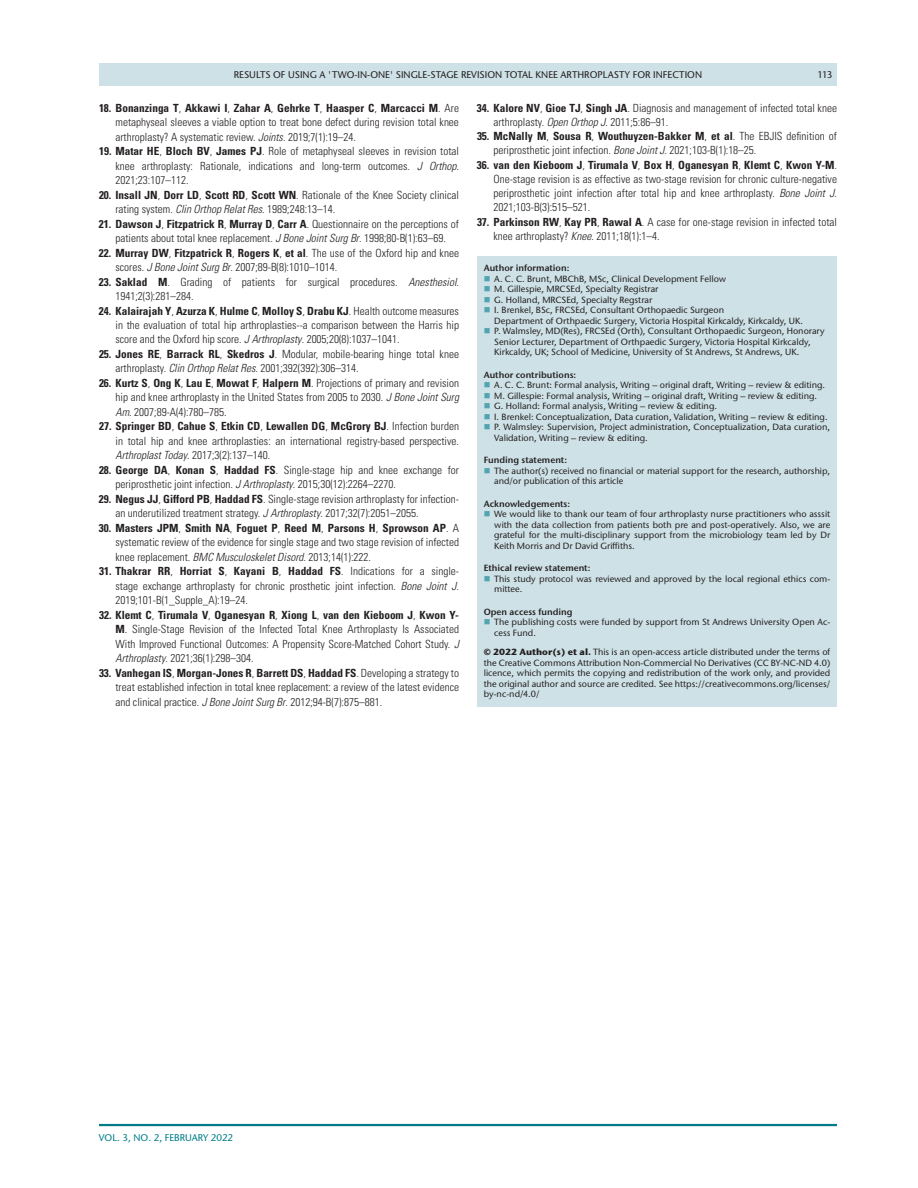
<style>
.page{position:relative;width:918px;height:1188px;background:#fff}
.page>*{position:absolute;margin:0;border:0;box-sizing:border-box;transform-origin:0 0}
.t1{font:300 condensed 11.25px/14.5px "Univers LT Std";color:#231f20;text-align:justify}
.t2{font:500 9.75px "Stone Sans ITC Pro";color:#231f20}
.t3{font:500 9.75px "Stone Sans ITC Pro";color:#007c89}
.t4{font:500 9px/10.5px "Stone Sans ITC Pro";color:#231f20}
.t5{font:600 9px "Stone Sans ITC Pro";color:#231f20}
.s1{font-weight:700}
.s2{font-style:italic}
</style>
<div class="page">
<hr style="left:99px;top:1124px;width:738px;height:2px;background:#007c89">
<div style="left:99px;top:63px;width:738px;height:23px;background:#cee1e6"></div>
<div style="left:477px;top:256px;width:360px;height:450px;background:#cee1e6"></div>
<p class="t2" style="left:234px;top:68px;width:470px">RESULTS OF USING A 'TWO-IN-ONE' SINGLE-STAGE REVISION TOTAL KNEE ARTHROPLASTY FOR INFECTION</p>
<p class="t2" style="left:818px;top:68px;width:16px">113</p>
<p class="t1" style="left:116px;top:100px;width:345px;text-indent:-17px"><span class="s1">18. Bonanzinga T</span>, <span class="s1">Akkawi I</span>, <span class="s1">Zahar A</span>, <span class="s1">Gehrke T</span>, <span class="s1">Haasper C</span>, <span class="s1">Marcacci M</span>. Are metaphyseal sleeves a viable option to treat bone defect during revision total knee arthroplasty? A systematic review. <span class="s2">Joints</span>. 2019;7(1):19–24.</p>
<p class="t1" style="left:116px;top:144px;width:345px;text-indent:-16px"><span class="s1">19. Matar HE</span>, <span class="s1">Bloch BV</span>, <span class="s1">James PJ</span>. Role of metaphyseal sleeves in revision total knee arthroplasty: Rationale, indications and long-term outcomes. <span class="s2">J Orthop</span>.<br>2021;23:107–112.</p>
<p class="t1" style="left:115px;top:187px;width:345px;text-indent:-16px"><span class="s1">20. Insall JN</span>, <span class="s1">Dorr LD</span>, <span class="s1">Scott RD</span>, <span class="s1">Scott WN</span>. Rationale of the Knee Society clinical rating system. <span class="s2">Clin Orthop Relat Res</span>. 1989;248:13–14.</p>
<p class="t1" style="left:99px;top:216px;width:362px;text-align:center"><span class="s1">21. Dawson J</span>, <span class="s1">Fitzpatrick R</span>, <span class="s1">Murray D</span>, <span class="s1">Carr A</span>. Questionnaire on the perceptions of patients about total knee replacement. <span class="s2">J Bone Joint Surg Br</span>. 1998;80-B(1):63–69.</p>
<p class="t1" style="left:115px;top:245px;width:345px;text-indent:-16px"><span class="s1">22. Murray DW</span>, <span class="s1">Fitzpatrick R</span>, <span class="s1">Rogers K</span>, <span class="s1">et al</span>. The use of the Oxford hip and knee scores. <span class="s2">J Bone Joint Surg Br</span>. 2007;89-B(8):1010–1014.</p>
<p class="t1" style="left:115px;top:274px;width:345px;text-indent:-17px"><span class="s1">23. Saklad M</span>. Grading of patients for surgical procedures. <span class="s2">Anesthesiol</span>.<br>1941;2(3):281–284.</p>
<p class="t1" style="left:116px;top:303px;width:345px;text-indent:-17px"><span class="s1">24. Kalairajah Y</span>, <span class="s1">Azurza K</span>, <span class="s1">Hulme C</span>, <span class="s1">Molloy S</span>, <span class="s1">Drabu KJ</span>. Health outcome measures in the evaluation of total hip arthroplasties--a comparison between the Harris hip score and the Oxford hip score. <span class="s2">J Arthroplasty</span>. 2005;20(8):1037–1041.</p>
<p class="t1" style="left:116px;top:347px;width:345px;text-indent:-17px"><span class="s1">25. Jones RE</span>, <span class="s1">Barrack RL</span>, <span class="s1">Skedros J</span>. Modular, mobile-bearing hinge total knee arthroplasty. <span class="s2">Clin Orthop Relat Res</span>. 2001;392(392):306–314.</p>
<p class="t1" style="left:116px;top:376px;width:345px;text-indent:-17px"><span class="s1">26. Kurtz S</span>, <span class="s1">Ong K</span>, <span class="s1">Lau E</span>, <span class="s1">Mowat F</span>, <span class="s1">Halpern M</span>. Projections of primary and revision hip and knee arthroplasty in the United States from 2005 to 2030. <span class="s2">J Bone Joint Surg Am</span>. 2007;89-A(4):780–785.</p>
<p class="t1" style="left:116px;top:419px;width:345px;text-indent:-16px"><span class="s1">27. Springer BD</span>, <span class="s1">Cahue S</span>, <span class="s1">Etkin CD</span>, <span class="s1">Lewallen DG</span>, <span class="s1">McGrory BJ</span>. Infection burden in total hip and knee arthroplasties: an international registry-based perspective.<br><span class="s2">Arthroplast Today</span>. 2017;3(2):137–140.</p>
<p class="t1" style="left:115px;top:463px;width:345px;text-indent:-16px"><span class="s1">28. George DA</span>, <span class="s1">Konan S</span>, <span class="s1">Haddad FS</span>. Single-stage hip and knee exchange for periprosthetic joint infection. <span class="s2">J Arthroplasty</span>. 2015;30(12):2264–2270.</p>
<p class="t1" style="left:115px;top:492px;width:345px;text-indent:-17px"><span class="s1">29. Negus JJ</span>, <span class="s1">Gifford PB</span>, <span class="s1">Haddad FS</span>. Single-stage revision arthroplasty for infection&shy;an underutilized treatment strategy. <span class="s2">J Arthroplasty</span>. 2017;32(7):2051–2055.</p>
<p class="t1" style="left:116px;top:521px;width:345px;text-indent:-17px"><span class="s1">30. Masters JPM</span>, <span class="s1">Smith NA</span>, <span class="s1">Foguet P</span>, <span class="s1">Reed M</span>, <span class="s1">Parsons H</span>, <span class="s1">Sprowson AP</span>. A systematic review of the evidence for single stage and two stage revision of infected knee replacement. <span class="s2">BMC Musculoskelet Disord</span>. 2013;14(1):222.</p>
<p class="t1" style="left:116px;top:564px;width:345px;text-indent:-17px"><span class="s1">31. Thakrar RR</span>, <span class="s1">Horriat S</span>, <span class="s1">Kayani B</span>, <span class="s1">Haddad FS</span>. Indications for a single&shy;stage exchange arthroplasty for chronic prosthetic joint infection. <span class="s2">Bone Joint J</span>.<br>2019;101-B(1_Supple_A):19–24.</p>
<p class="t1" style="left:116px;top:608px;width:345px;text-indent:-16px"><span class="s1">32. Klemt C</span>, <span class="s1">Tirumala V</span>, <span class="s1">Oganesyan R</span>, <span class="s1">Xiong L</span>, <span class="s1">van den Kieboom J</span>, <span class="s1">Kwon Y-M</span>. Single-Stage Revision of the Infected Total Knee Arthroplasty Is Associated With Improved Functional Outcomes: A Propensity Score-Matched Cohort Study. <span class="s2">J Arthroplasty</span>. 2021;36(1):298–304.</p>
<p class="t1" style="left:115px;top:666px;width:345px;text-indent:-16px"><span class="s1">33. Vanhegan IS</span>, <span class="s1">Morgan-Jones R</span>, <span class="s1">Barrett DS</span>, <span class="s1">Haddad FS</span>. Developing a strategy to treat established infection in total knee replacement: a review of the latest evidence and clinical practice. <span class="s2">J Bone Joint Surg Br</span>. 2012;94-B(7):875–881.</p>
<p class="t1" style="left:494px;top:101px;width:345px;text-indent:-17px"><span class="s1">34. Kalore NV</span>, <span class="s1">Gioe TJ</span>, <span class="s1">Singh JA</span>. Diagnosis and management of infected total knee arthroplasty. <span class="s2">Open Orthop J</span>. 2011;5:86–91.</p>
<p class="t1" style="left:493px;top:129px;width:345px;text-indent:-16px"><span class="s1">35. McNally M</span>, <span class="s1">Sousa R</span>, <span class="s1">Wouthuyzen-Bakker M</span>, <span class="s1">et al</span>. The EBJIS definition of periprosthetic joint infection. <span class="s2">Bone Joint J</span>. 2021;103-B(1):18–25.</p>
<p class="t1" style="left:494px;top:158px;width:345px;text-indent:-17px"><span class="s1">36. van den Kieboom J</span>, <span class="s1">Tirumala V</span>, <span class="s1">Box H</span>, <span class="s1">Oganesyan R</span>, <span class="s1">Klemt C</span>, <span class="s1">Kwon Y-M</span>.<br>One-stage revision is as effective as two-stage revision for chronic culture-negative periprosthetic joint infection after total hip and knee arthroplasty. <span class="s2">Bone Joint J</span>.<br>2021;103-B(3):515–521.</p>
<p class="t1" style="left:493px;top:215px;width:345px;text-indent:-16px"><span class="s1">37. Parkinson RW</span>, <span class="s1">Kay PR</span>, <span class="s1">Rawal A</span>. A case for one-stage revision in infected total knee arthroplasty? <span class="s2">Knee</span>. 2011;18(1):1–4.</p>
<p class="t5" style="left:484px;top:263px;width:87px">Author information:</p>
<p class="t4" style="left:494px;top:273px;width:332px">A. C. C. Brunt, MBChB, MSc, Clinical Development Fellow<br>M. Gillespie, MRCSEd, Specialty Registrar<br>G. Holland, MRCSEd, Specialty Regstrar<br>I. Brenkel, BSc, FRCSEd, Consultant Orthopaedic Surgeon<br>Department of Orthpaedic Surgery, Victoria Hospital Kirkcaldy, Kirkcaldy, UK.<br>P. Walmsley, MD(Res), FRCSEd (Orth), Consultant Orthopaedic Surgeon, Honorary Senior Lecturer, Department of Orthpaedic Surgery, Victoria Hospital Kirkcaldy, Kirkcaldy, UK; School of Medicine, University of St Andrews, St Andrews, UK.</p>
<p class="t5" style="left:484px;top:369px;width:94px">Author contributions:</p>
<p class="t4" style="left:494px;top:380px;width:337px">A. C. C. Brunt: Formal analysis, Writing – original draft, Writing – review &amp; editing.<br>M. Gillespie: Formal analysis, Writing – original draft, Writing – review &amp; editing.<br>G. Holland: Formal analysis, Writing – review &amp; editing.<br>I. Brenkel: Conceptualization, Data curation, Validation, Writing – review &amp; editing.<br>P. Walmsley: Supervision, Project administration, Conceptualization, Data curation, Validation, Writing – review &amp; editing.</p>
<p class="t5" style="left:484px;top:455px;width:85px">Funding statement:</p>
<p class="t4" style="left:494px;top:465px;width:337px">The author(s) received no financial or material support for the research, authorship, and/or publication of this article</p>
<p class="t5" style="left:484px;top:498px;width:88px">Acknowledgements:</p>
<p class="t4" style="left:494px;top:509px;width:338px;text-align:justify">We would like to thank our team of four arthroplasty nurse practitioners who asssit with the data collection from patients both pre and post-operatively. Also, we are grateful for the multi-disciplinary support from the microbiology team led by Dr Keith Morris and Dr David Griffiths.</p>
<p class="t5" style="left:484px;top:563px;width:108px">Ethical review statement:</p>
<p class="t4" style="left:494px;top:574px;width:338px">This study protocol was reviewed and approved by the local regional ethics com&shy;mittee.</p>
<p class="t5" style="left:484px;top:606px;width:90px">Open access funding</p>
<p class="t4" style="left:494px;top:617px;width:338px">The publishing costs were funded by support from St Andrews University Open Ac&shy;cess Fund.</p>
<p class="t4" style="left:484px;top:647px;width:348px;text-align:justify"><span class="s1">© 2022 Author(s) et al.</span> This is an open-access article distributed under the terms of the Creative Commons Attribution Non-Commercial No Derivatives (CC BY-NC-ND 4.0) licence, which permits the copying and redistribution of the work only, and provided the original author and source are credited. See https://creativecommons.org/licenses/ by-nc-nd/4.0/</p>
<p class="t3" style="left:99px;top:1132px;width:136px">VOL. 3, NO. 2, FEBRUARY 2022</p>
</div>
